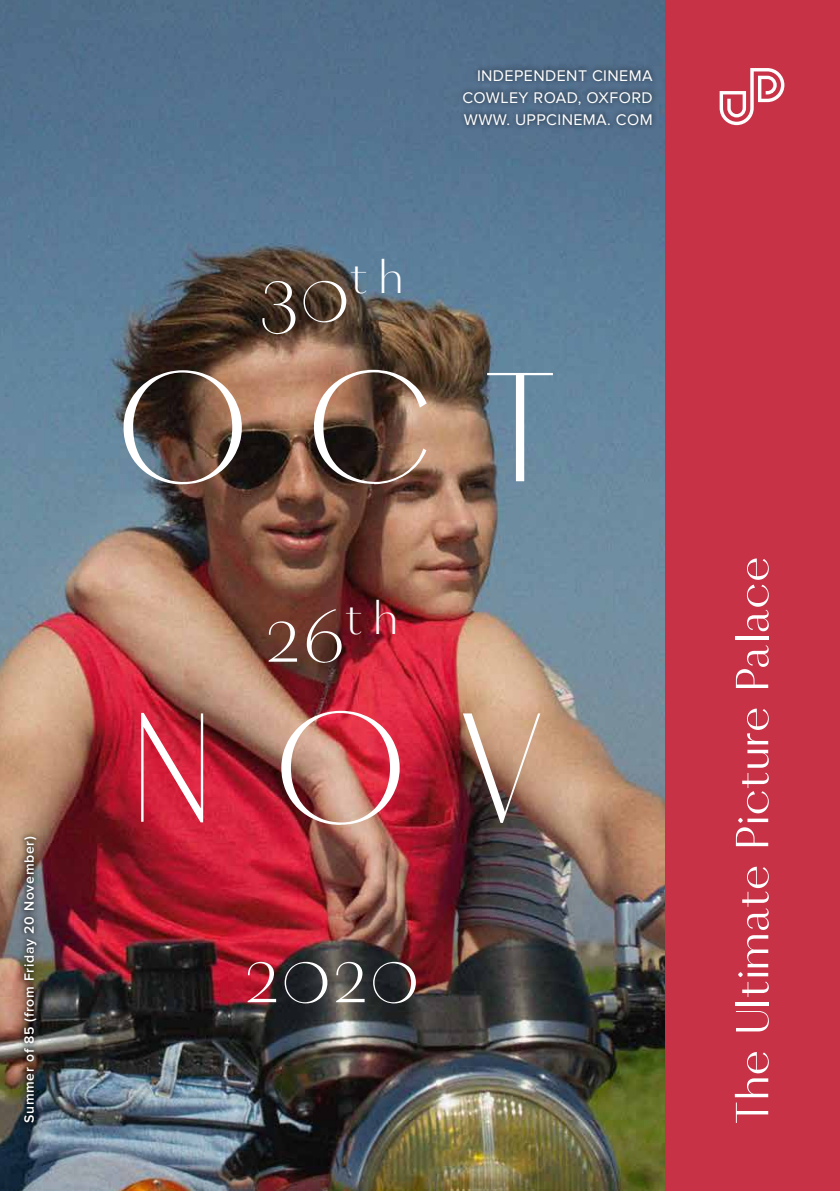
<style>
.page{position:relative;width:840px;height:1191px;background:#fff}
.page>*{position:absolute;margin:0;border:0;box-sizing:border-box;transform-origin:0 0}
.t1{font:300 160px "Vinter";letter-spacing:.305em;color:#fff}
.t2{font:300 84px "Vinter";color:#fff}
.t3{font:16px/22px "Proxima Nova";letter-spacing:.025em;color:#fff;text-align:justify}
.t4{font:600 14px "Proxima Nova";letter-spacing:.05em;color:#fff}
</style>
<div class="page">
<div style="left:0;top:0;width:839px;height:1191px;background:#c83247"></div>
<img style="left:0;top:0;width:663px;height:1191px">
<div style="left:457px;top:63px;width:201px;height:68px;background:#000;opacity:.4"></div>
<svg style="left:734px;top:1052px;width:34px;height:71px"></svg>
<svg style="left:735px;top:1011px;width:33px;height:20px"></svg>
<hr style="left:734px;top:1002px;width:33px;height:3px;background:#fff">
<svg style="left:738px;top:866px;width:30px;height:131px"></svg>
<svg style="left:735px;top:708px;width:33px;height:138px"></svg>
<svg style="left:735px;top:645px;width:33px;height:43px"></svg>
<hr style="left:734px;top:636px;width:33px;height:4px;background:#fff">
<svg style="left:747px;top:558px;width:21px;height:73px"></svg>
<svg style="left:719px;top:68px;width:65px;height:57px"></svg>
<div style="left:18px;top:830px;width:24px;height:298px;background:#000;opacity:.75"></div>
<p class="t4" style="left:21px;top:1123px;width:288px;rotate:-90deg">Summer of 85 (from Friday 20 November)</p>
<p class="t3" style="left:462px;top:64px;width:192px;text-indent:15px">INDEPENDENT CINEMA COWLEY ROAD, OXFORD WWW. UPPCINEMA. COM</p>
<h2 class="t2" style="left:259px;top:243px;width:147px">30<sup>t</sup> <sup>h</sup></h2>
<h1 class="t1" style="left:113px;top:332px;width:444px">OCT</h1>
<h2 class="t2" style="left:264px;top:583px;width:136px">26<sup>t</sup> <sup>h</sup></h2>
<h1 class="t1" style="left:124px;top:673px;width:423px">NOV</h1>
<h2 class="t2" style="left:243px;top:924px;width:178px">2020</h2>
</div>
